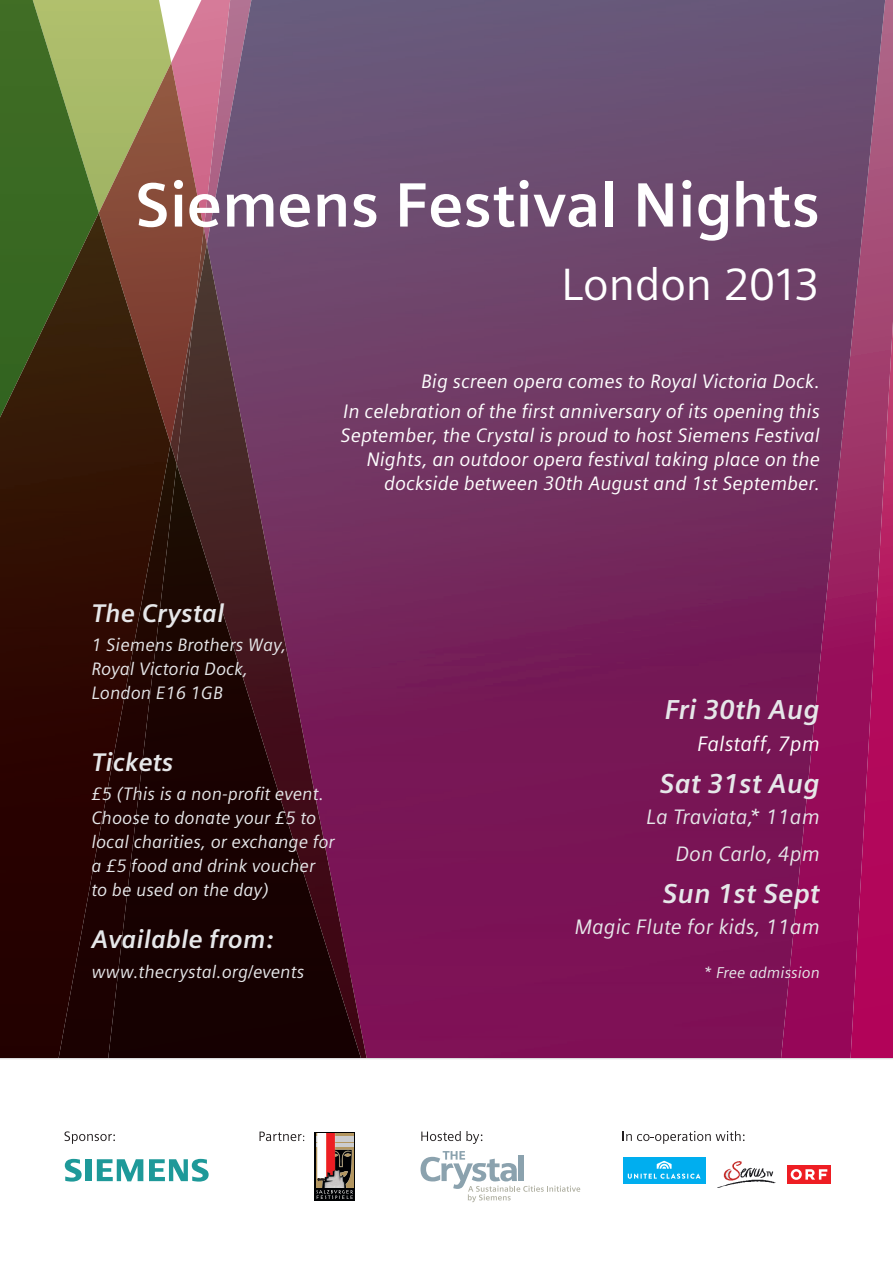
<style>
.page{position:relative;width:893px;height:1263px;background:#fff}
.page>*{position:absolute;margin:0;border:0;box-sizing:border-box;transform-origin:0 0}
.t1{font:700 62.4px "Siemens Sans";color:#fff}
.t2{font:45.15px "Siemens Sans";color:#fff}
.Dates_title{font:italic 700 27.45px "Siemens Sans";color:#e6e7e9}
.Dates_title-2{font:italic 700 25.5px "Siemens Sans";color:#e6e7e9}
.Dates_copy{font:italic 21px "Siemens Sans";color:#e6e7e9}
.Dates_copy-2{font:italic 21px "Siemens Sans";color:#fff}
.t3{font:italic 19.5px/24px "Siemens Sans";color:#fff;text-align:right}
.Dates_copy-3{font:italic 18px/24px "Siemens Sans";color:#e6e7e9}
.Dates_copy-4{font:italic 15.6px "Siemens Sans";color:#e6e7e9}
</style>
<div class="page">
<svg style="left:842px;top:0;width:51px;height:1058px;background:#a6185f"></svg>
<svg style="left:204px;top:0;width:3px;height:229px"></svg>
<img style="left:422px;top:0;width:463px;height:437px">
<img style="left:351px;top:0;width:71px;height:1058px">
<div style="left:280px;top:0;width:71px;height:244px;background:#6b5577"></div>
<img style="left:207px;top:0;width:73px;height:244px">
<img style="left:419px;top:434px;width:423px;height:624px">
<img style="left:171px;top:63px;width:33px;height:254px">
<img style="left:170px;top:317px;width:7px;height:127px">
<img style="left:194px;top:229px;width:13px;height:15px">
<img style="left:177px;top:244px;width:194px;height:814px">
<svg style="left:0;top:0;width:171px;height:418px;background:#7a8c47"></svg>
<img style="left:0;top:213px;width:170px;height:845px">
<img style="left:54px;top:444px;width:123px;height:614px">
<img style="left:105px;top:464px;width:264px;height:594px">
<svg style="left:0;top:1058px;width:893px;height:1px"></svg>
<svg style="left:64px;top:1131px;width:51px;height:13px"></svg>
<svg style="left:65px;top:1159px;width:17px;height:22px"></svg>
<div style="left:85px;top:1159px;width:6px;height:22px;background:#1e9999"></div>
<svg style="left:97px;top:1159px;width:46px;height:22px"></svg>
<svg style="left:149px;top:1159px;width:60px;height:22px"></svg>
<svg style="left:421px;top:1131px;width:61px;height:13px"></svg>
<svg style="left:623px;top:1131px;width:121px;height:13px"></svg>
<svg style="left:420px;top:1151px;width:160px;height:51px"></svg>
<svg style="left:260px;top:1131px;width:44px;height:10px"></svg>
<svg style="left:314px;top:1132px;width:41px;height:69px"></svg>
<img style="left:316px;top:1133px;width:37px;height:55px">
<svg style="left:317px;top:1190px;width:36px;height:9px"></svg>
<div style="left:623px;top:1157px;width:82px;height:26px;background:#00aeef"></div>
<svg style="left:628px;top:1161px;width:72px;height:18px"></svg>
<img style="left:719px;top:1161px;width:57px;height:26px">
<div style="left:787px;top:1165px;width:44px;height:19px;background:#ee1d23"></div>
<svg style="left:791px;top:1169px;width:36px;height:11px"></svg>
<p class="t1" style="left:135px;top:169px;width:686px">Siemens Festival Nights</p>
<p class="t2" style="left:561px;top:259px;width:260px">London 2013</p>
<p class="t3" style="left:421px;top:369px;width:400px">Big screen opera comes to Royal Victoria Dock.</p>
<p class="t3" style="left:341px;top:399px;width:481px">In celebration of the first anniversary of its opening this September, the Crystal is proud to host Siemens Festival Nights, an outdoor opera festival taking place on the dockside between 30th August and 1st September.</p>
<p class="Dates_title-2" style="left:91px;top:599px;width:135px">The Crystal</p>
<p class="Dates_copy-3" style="left:91px;top:633px;width:196px">1 Siemens Brothers Way,<br>Royal Victoria Dock,<br>London E16 1GB</p>
<p class="Dates_title-2" style="left:91px;top:748px;width:84px">Tickets</p>
<p class="Dates_copy-3" style="left:91px;top:782px;width:245px">£5 (This is a non-profit event.<br>Choose to donate your £5 to local charities, or exchange for a £5 food and drink voucher to be used on the day)</p>
<p class="Dates_title-2" style="left:91px;top:925px;width:183px">Available from:</p>
<p class="Dates_copy-3" style="left:91px;top:959px;width:214px">www.thecrystal.org/events</p>
<p class="Dates_title" style="left:664px;top:694px;width:157px">Fri 30th Aug</p>
<p class="Dates_copy-2" style="left:697px;top:732px;width:124px">Falstaff, 7pm</p>
<p class="Dates_title" style="left:660px;top:768px;width:162px">Sat 31st Aug</p>
<p class="Dates_copy" style="left:646px;top:805px;width:175px">La Traviata,* 11am</p>
<p class="Dates_copy" style="left:675px;top:841px;width:146px">Don Carlo, 4pm</p>
<p class="Dates_title" style="left:662px;top:877px;width:159px">Sun 1st Sept</p>
<p class="Dates_copy" style="left:574px;top:915px;width:247px">Magic Flute for kids, 11am</p>
<p class="Dates_copy-4" style="left:703px;top:963px;width:118px">* Free admission</p>
</div>
